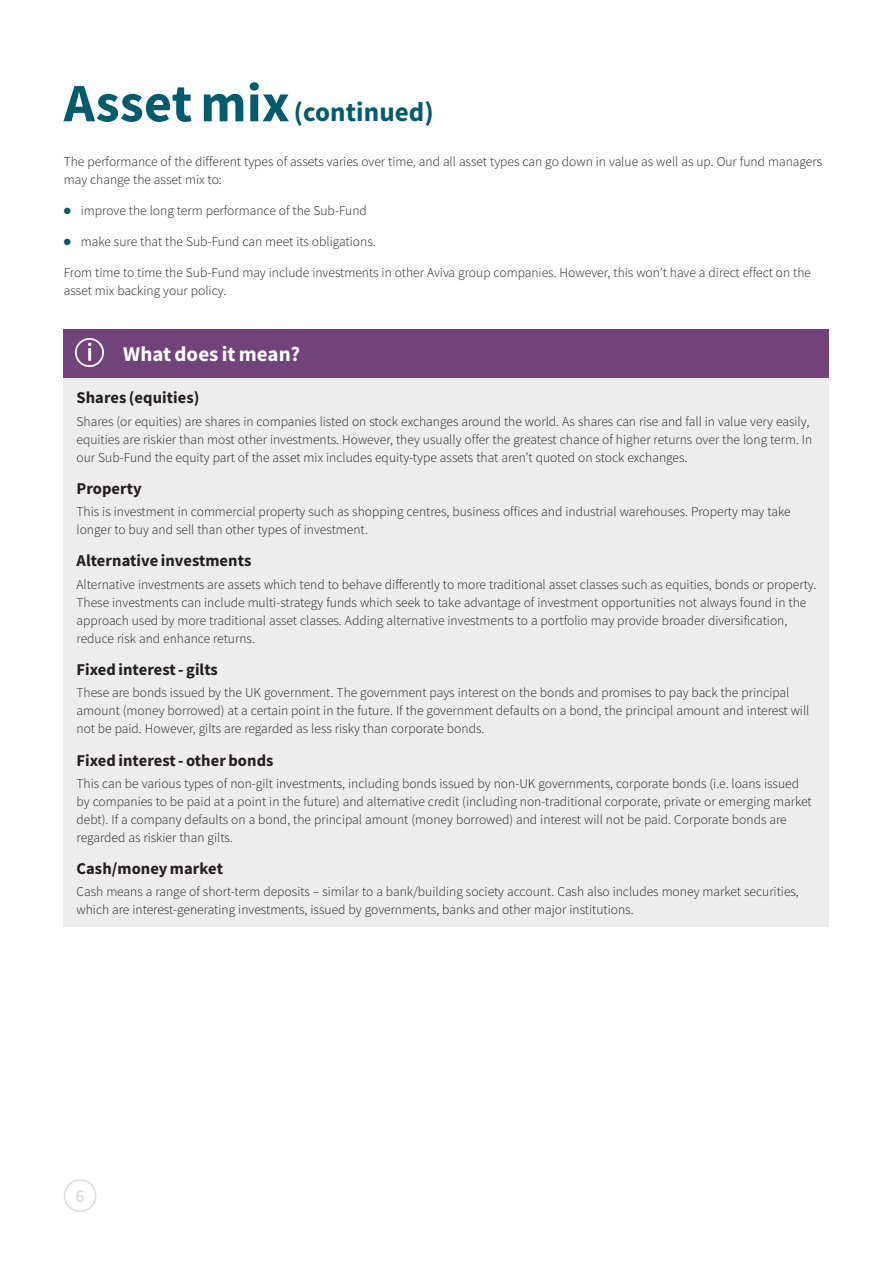
<style>
.page{position:relative;width:893px;height:1263px;background:#fff}
.page>*{position:absolute;margin:0;border:0;box-sizing:border-box;transform-origin:0 0}
.t1{font:700 27px "Source Sans Pro";letter-spacing:.005em;color:#005c6c}
.t2{font:700 21px "Source Sans Pro";letter-spacing:.005em;color:#fff}
.t3{font:600 18px "Source Sans Pro";color:#dedddc}
.t4{font:700 16.5px "Source Sans Pro";letter-spacing:.005em;color:#231f20}
.t5{font:300 13.5px/18px "Source Sans Pro";color:#231f20}
.s1{font-size:54px}
.s2{color:#005c6c}
</style>
<div class="page">
<div style="left:64px;top:1179px;width:32px;height:33px;border:2px solid #dedddc;border-radius:50%"></div>
<div style="left:64px;top:378px;width:765px;height:549px;background:#ededee"></div>
<div style="left:64px;top:329px;width:765px;height:49px;background:#72427a"></div>
<div style="left:75px;top:338px;width:29px;height:29px;border:2px solid #fff;border-radius:50%"></div>
<svg style="left:88px;top:343px;width:3px;height:18px"></svg>
<h1 class="t1" style="left:64px;top:94px;width:371px"><span class="s1">Asset mix</span> (continued)</h1>
<p class="t5" style="left:64px;top:153px;width:760px">The performance of the different types of assets varies over time, and all asset types can go down in value as well as up. Our fund managers may change the asset mix to:</p>
<p class="t5" style="left:64px;top:202px;width:305px"><span class="s2">●</span> improve the long term performance of the Sub-Fund</p>
<p class="t5" style="left:64px;top:232px;width:313px"><span class="s2">●</span> make sure that the Sub-Fund can meet its obligations.</p>
<p class="t5" style="left:64px;top:263px;width:749px">From time to time the Sub-Fund may include investments in other Aviva group companies. However, this won’t have a direct effect on the asset mix backing your policy.</p>
<h2 class="t2" style="left:123px;top:339px;width:178px">What does it mean?</h2>
<p class="t4" style="left:77px;top:387px;width:124px">Shares (equities)</p>
<p class="t5" style="left:77px;top:412px;width:737px">Shares (or equities) are shares in companies listed on stock exchanges around the world. As shares can rise and fall in value very easily, equities are riskier than most other investments. However, they usually offer the greatest chance of higher returns over the long term. In our Sub-Fund the equity part of the asset mix includes equity-type assets that aren’t quoted on stock exchanges.</p>
<p class="t4" style="left:77px;top:477px;width:67px">Property</p>
<p class="t5" style="left:77px;top:503px;width:716px">This is investment in commercial property such as shopping centres, business offices and industrial warehouses. Property may take longer to buy and sell than other types of investment.</p>
<p class="t4" style="left:77px;top:550px;width:176px">Alternative investments</p>
<p class="t5" style="left:77px;top:575px;width:741px">Alternative investments are assets which tend to behave differently to more traditional asset classes such as equities, bonds or property.<br>These investments can include multi-strategy funds which seek to take advantage of investment opportunities not always found in the approach used by more traditional asset classes. Adding alternative investments to a portfolio may provide broader diversification, reduce risk and enhance returns.</p>
<p class="t4" style="left:77px;top:658px;width:143px">Fixed interest - gilts</p>
<p class="t5" style="left:77px;top:684px;width:734px">These are bonds issued by the UK government. The government pays interest on the bonds and promises to pay back the principal amount (money borrowed) at a certain point in the future. If the government defaults on a bond, the principal amount and interest will not be paid. However, gilts are regarded as less risky than corporate bonds.</p>
<p class="t4" style="left:77px;top:749px;width:198px">Fixed interest - other bonds</p>
<p class="t5" style="left:77px;top:774px;width:737px">This can be various types of non-gilt investments, including bonds issued by non-UK governments, corporate bonds (i.e. loans issued by companies to be paid at a point in the future) and alternative credit (including non-traditional corporate, private or emerging market debt). If a company defaults on a bond, the principal amount (money borrowed) and interest will not be paid. Corporate bonds are regarded as riskier than gilts.</p>
<p class="t4" style="left:77px;top:857px;width:148px">Cash/money market</p>
<p class="t5" style="left:77px;top:883px;width:724px">Cash means a range of short-term deposits – similar to a bank/building society account. Cash also includes money market securities, which are interest-generating investments, issued by governments, banks and other major institutions.</p>
<h3 class="t3" style="left:76px;top:1184px;width:11px">6</h3>
</div>
